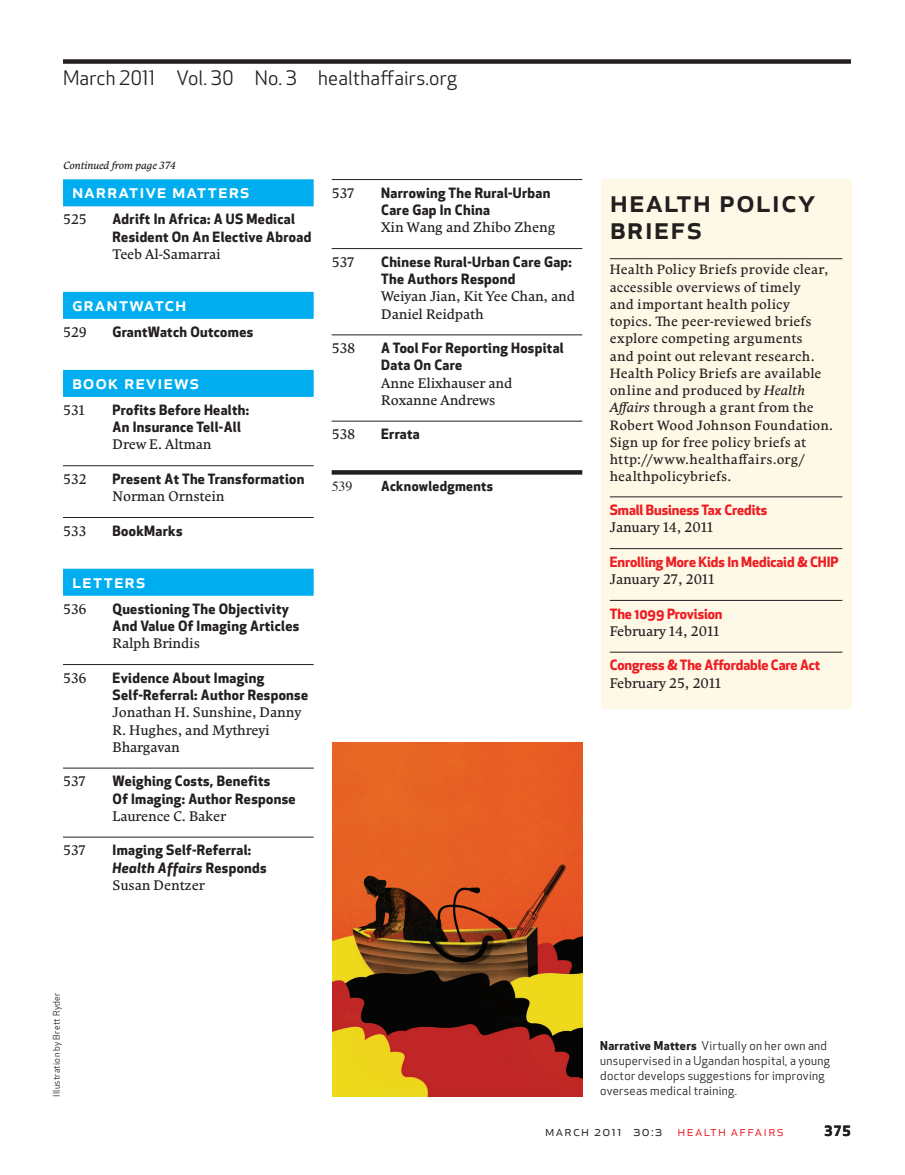
<style>
.page{position:relative;width:905px;height:1175px;background:#fff}
.page>*{position:absolute;margin:0;border:0;box-sizing:border-box;transform-origin:0 0}
.t1{font:500 31.5px/27px "Apex New";letter-spacing:.03em;color:#231f20}
.t2{font:500 19.5px "Apex New";letter-spacing:.045em;color:#fff}
.t3{font:19.5px "Apex New";letter-spacing:.005em;color:#231f20}
.t4{font:700 13.8px/17.2px "Apex New";letter-spacing:.025em;color:#231f20}
.t5{font:13.8px/17.2px "Comenia Serif Pro";letter-spacing:-.01em;color:#231f20}
.t6{font:700 13.8px "Apex New";letter-spacing:-.005em;color:#ee1d23}
.t7{font:13.8px "Apex New";letter-spacing:.095em;color:#231f20}
.t8{font:13.8px "Times";color:#231f20}
.t9{font:13.5px/17.2px "Comenia Serif Pro";letter-spacing:.015em;color:#231f20}
.t10{font:700 13.5px "Apex New";letter-spacing:.025em;color:#231f20}
.t11{font:12px/15px "Apex New";letter-spacing:.025em;color:#231f20}
.t12{font:italic 10.5px "Comenia Serif Pro";letter-spacing:-.005em;color:#231f20}
.t13{font:9px "Apex New";letter-spacing:.03em;color:#231f20}
.s1{font-style:italic}
.s2{font-weight:700}
.s3{color:#ee1d23}
</style>
<div class="page">
<img style="left:332px;top:742px;width:250px;height:354px">
<div style="left:63px;top:179px;width:251px;height:27px;background:#00aeef"></div>
<div style="left:63px;top:292px;width:251px;height:27px;background:#00aeef"></div>
<div style="left:63px;top:370px;width:251px;height:27px;background:#00aeef"></div>
<hr style="left:63px;top:465px;width:251px;height:1px;background:#231f20">
<hr style="left:63px;top:517px;width:251px;height:1px;background:#231f20">
<div style="left:63px;top:568px;width:251px;height:28px;background:#00aeef"></div>
<hr style="left:63px;top:664px;width:251px;height:1px;background:#231f20">
<hr style="left:63px;top:768px;width:251px;height:1px;background:#231f20">
<hr style="left:63px;top:837px;width:251px;height:1px;background:#231f20">
<hr style="left:332px;top:179px;width:250px;height:1px;background:#231f20">
<hr style="left:332px;top:248px;width:250px;height:1px;background:#231f20">
<hr style="left:332px;top:334px;width:250px;height:1px;background:#231f20">
<hr style="left:332px;top:421px;width:250px;height:1px;background:#231f20">
<svg style="left:332px;top:470px;width:250px;height:4px"></svg>
<div style="left:600px;top:179px;width:251px;height:530px;background:#fef9e7"></div>
<hr style="left:609px;top:258px;width:233px;height:1px;background:#231f20">
<hr style="left:609px;top:496px;width:233px;height:1px;background:#231f20">
<hr style="left:609px;top:548px;width:233px;height:1px;background:#231f20">
<hr style="left:609px;top:600px;width:233px;height:1px;background:#231f20">
<hr style="left:609px;top:652px;width:233px;height:1px;background:#231f20">
<div style="left:63px;top:59px;width:787px;height:5px;background:#231f20"></div>
<h2 class="t3" style="left:63px;top:66px;width:395px">March 2011 Vol. 30 No. 3 healthaffairs.org</h2>
<p class="t12" style="left:63px;top:158px;width:115px">Continued from page 374</p>
<h2 class="t2" style="left:72px;top:178px;width:179px">narrative matters</h2>
<p class="t5" style="left:63px;top:211px;width:25px">525</p>
<p class="t4" style="left:113px;top:210px;width:200px">Adrift In Africa: A US Medical<br>Resident On An Elective Abroad</p>
<p class="t5" style="left:113px;top:245px;width:109px">Teeb Al-Samarrai</p>
<h2 class="t2" style="left:72px;top:290px;width:116px">grantwatch</h2>
<p class="t5" style="left:63px;top:323px;width:25px">529</p>
<p class="t4" style="left:113px;top:322px;width:142px">GrantWatch Outcomes</p>
<h2 class="t2" style="left:72px;top:368px;width:129px">book reviews</h2>
<p class="t5" style="left:63px;top:401px;width:23px">531</p>
<p class="t4" style="left:113px;top:400px;width:138px">Profits Before Health:<br>An Insurance Tell-All</p>
<p class="t5" style="left:113px;top:436px;width:101px">Drew E. Altman</p>
<p class="t5" style="left:63px;top:470px;width:25px">532</p>
<p class="t4" style="left:113px;top:469px;width:193px">Present At The Transformation</p>
<p class="t5" style="left:113px;top:487px;width:113px">Norman Ornstein</p>
<p class="t5" style="left:63px;top:522px;width:25px">533</p>
<p class="t4" style="left:112px;top:521px;width:72px">BookMarks</p>
<h2 class="t2" style="left:72px;top:567px;width:75px">letters</h2>
<p class="t5" style="left:63px;top:600px;width:25px">536</p>
<p class="t4" style="left:113px;top:599px;width:188px">Questioning The Objectivity<br>And Value Of Imaging Articles</p>
<p class="t5" style="left:113px;top:634px;width:89px">Ralph Brindis</p>
<p class="t5" style="left:63px;top:669px;width:25px">536</p>
<p class="t4" style="left:113px;top:668px;width:197px">Evidence About Imaging<br>Self-Referral: Author Response</p>
<p class="t5" style="left:113px;top:703px;width:190px">Jonathan H. Sunshine, Danny<br>R. Hughes, and Mythreyi<br>Bhargavan</p>
<p class="t5" style="left:63px;top:772px;width:24px">537</p>
<p class="t4" style="left:113px;top:772px;width:184px">Weighing Costs, Benefits<br>Of Imaging: Author Response</p>
<p class="t5" style="left:113px;top:807px;width:115px">Laurence C. Baker</p>
<p class="t5" style="left:63px;top:841px;width:24px">537</p>
<p class="t4" style="left:113px;top:841px;width:156px">Imaging Self-Referral:<br><span class="s1">Health Affairs</span> Responds</p>
<p class="t5" style="left:113px;top:876px;width:94px">Susan Dentzer</p>
<p class="t5" style="left:332px;top:184px;width:24px">537</p>
<p class="t4" style="left:381px;top:183px;width:171px">Narrowing The Rural-Urban<br>Care Gap In China</p>
<p class="t5" style="left:381px;top:219px;width:176px">Xin Wang and Zhibo Zheng</p>
<p class="t5" style="left:332px;top:253px;width:24px">537</p>
<p class="t4" style="left:381px;top:252px;width:192px">Chinese Rural-Urban Care Gap:<br>The Authors Respond</p>
<p class="t5" style="left:381px;top:288px;width:195px">Weiyan Jian, Kit Yee Chan, and<br>Daniel Reidpath</p>
<p class="t5" style="left:332px;top:339px;width:25px">538</p>
<p class="t4" style="left:381px;top:339px;width:184px">A Tool For Reporting Hospital<br>Data On Care</p>
<p class="t5" style="left:381px;top:374px;width:133px">Anne Elixhauser and<br>Roxanne Andrews</p>
<p class="t5" style="left:332px;top:426px;width:25px">538</p>
<p class="t4" style="left:381px;top:425px;width:40px">Errata</p>
<p class="t8" style="left:332px;top:473px;width:22px">539</p>
<p class="t10" style="left:381px;top:476px;width:113px">Acknowledgments</p>
<h1 class="t1" style="left:609px;top:186px;width:207px">health policy briefs</h1>
<p class="t9" style="left:609px;top:261px;width:225px">Health Policy Briefs provide clear, accessible overviews of timely<br>and important health policy topics. The peer-reviewed briefs explore competing arguments<br>and point out relevant research.<br>Health Policy Briefs are available online and produced by <span class="s1">Health<br>Affairs</span> through a grant from the<br>Robert Wood Johnson Foundation.<br>Sign up for free policy briefs at http://www.healthaffairs.org/ healthpolicybriefs.</p>
<p class="t6" style="left:609px;top:500px;width:159px">Small Business Tax Credits</p>
<p class="t5" style="left:609px;top:519px;width:105px">January 14, 2011</p>
<p class="t6" style="left:609px;top:552px;width:230px">Enrolling More Kids In Medicaid &amp; CHIP</p>
<p class="t5" style="left:609px;top:570px;width:106px">January 27, 2011</p>
<p class="t6" style="left:609px;top:603px;width:114px">The 1099 Provision</p>
<p class="t5" style="left:609px;top:622px;width:111px">February 14, 2011</p>
<p class="t6" style="left:609px;top:655px;width:212px">Congress &amp; The Affordable Care Act</p>
<p class="t5" style="left:609px;top:674px;width:113px">February 25, 2011</p>
<p class="t13" style="left:51px;top:1096px;width:106px;rotate:-90deg">Illustration by Brett Ryder</p>
<p class="t11" style="left:600px;top:1038px;width:231px"><span class="s2">Narrative Matters</span> Virtually on her own and unsupervised in a Ugandan hospital, a young doctor develops suggestions for improving overseas medical training.</p>
<p class="t7" style="left:545px;top:1122px;width:240px">march 2011 30:3 <span class="s3">health affairs</span></p>
<p class="t4" style="left:824px;top:1121px;width:28px">375</p>
</div>
